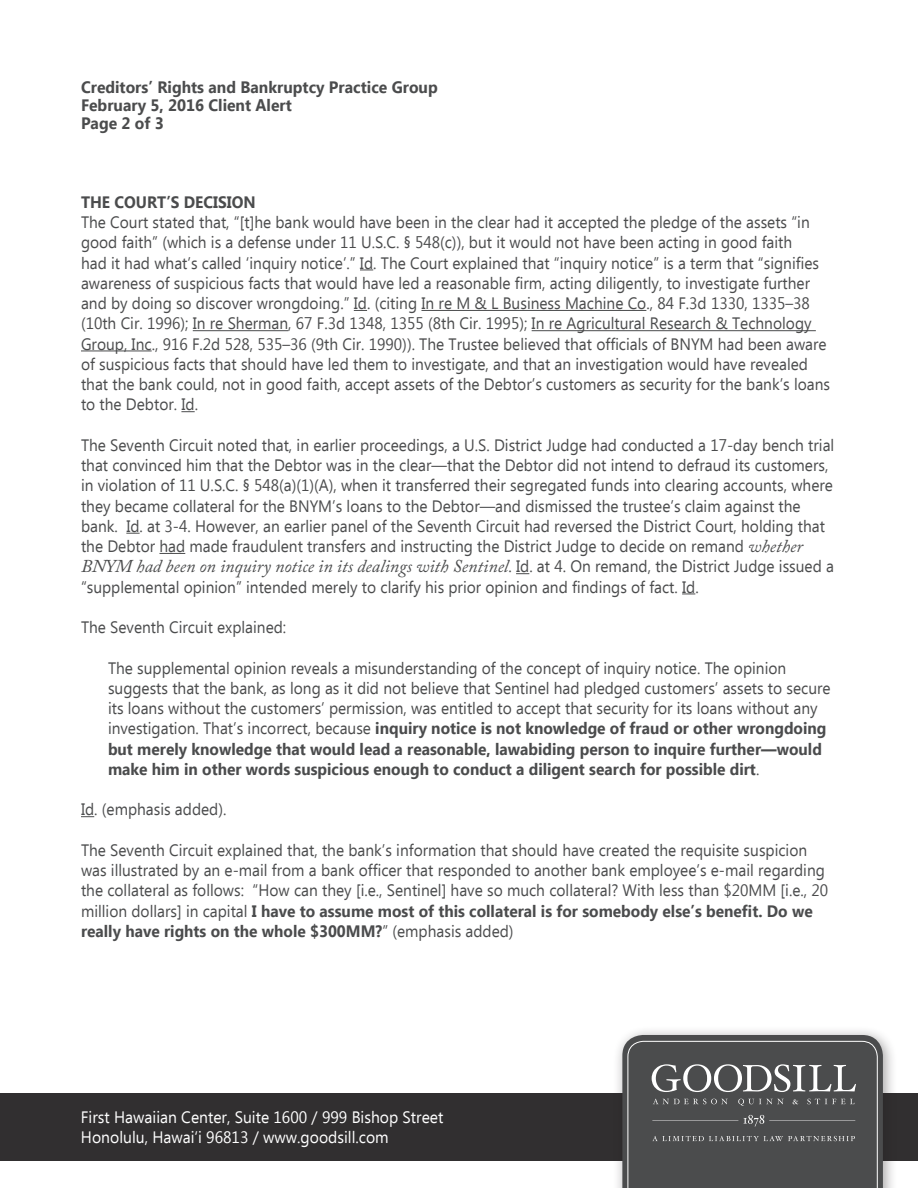
<style>
.page{position:relative;width:918px;height:1188px;background:#fff}
.page>*{position:absolute;margin:0;border:0;box-sizing:border-box;transform-origin:0 0}
.t1{font:italic 18px "Adobe Caslon Pro";color:#4b4c4d}
.t2{font:16.5px/20.2px "Ebrima";color:#4b4c4d;scale:.94 1}
.t3{font:16.5px "Ebrima";color:#fff;scale:.95 1}
.t4{font:700 16.5px "Ebrima";color:#4b4c4d;scale:.95 1}
.t5{font:700 16.5px "Ebrima";color:#4b4c4d;scale:.94 1}
.s1{font-family:"Adobe Caslon Pro";font-style:italic;font-size:18px}
.s2{font-family:"Ebrima";font-style:normal;font-size:16.5px}
.s3{font-weight:700}
</style>
<div class="page">
<svg style="left:360px;top:269px;width:13px;height:1px"></svg>
<svg style="left:354px;top:310px;width:13px;height:1px"></svg>
<hr style="left:421px;top:310px;width:225px;height:1px;background:#4b4c4d">
<hr style="left:193px;top:330px;width:95px;height:1px;background:#4b4c4d">
<hr style="left:532px;top:330px;width:284px;height:1px;background:#4b4c4d">
<hr style="left:81px;top:350px;width:71px;height:1px;background:#4b4c4d">
<svg style="left:181px;top:411px;width:14px;height:1px"></svg>
<svg style="left:126px;top:533px;width:14px;height:1px"></svg>
<svg style="left:159px;top:553px;width:26px;height:1px"></svg>
<svg style="left:516px;top:573px;width:13px;height:1px"></svg>
<svg style="left:682px;top:593px;width:13px;height:1px"></svg>
<svg style="left:81px;top:816px;width:13px;height:1px"></svg>
<div style="left:0;top:1093px;width:918px;height:68px;background:#312f30"></div>
<div style="left:612px;top:1025px;width:285px;height:163px;background:#231f20;opacity:.4"></div>
<svg style="left:622px;top:1035px;width:261px;height:153px;background:#565758"></svg>
<p class="t4" style="left:81px;top:75px;width:377px">Creditors’ Rights and Bankruptcy Practice Group</p>
<p class="t4" style="left:81px;top:93px;width:223px">February 5, 2016 Client Alert</p>
<p class="t4" style="left:81px;top:111px;width:89px">Page 2 of 3</p>
<p class="t5" style="left:81px;top:190px;width:187px">THE COURT’S DECISION</p>
<p class="t2" style="left:81px;top:213px;width:799px">The Court stated that, “[t]he bank would have been in the clear had it accepted the pledge of the assets “in good faith” (which is a defense under 11 U.S.C. § 548(c)), but it would not have been acting in good faith<br>had it had what’s called ‘inquiry notice’.” Id. The Court explained that “inquiry notice” is a term that “signifies awareness of suspicious facts that would have led a reasonable firm, acting diligently, to investigate further and by doing so discover wrongdoing.” Id. (citing In re M &amp; L Business Machine Co., 84 F.3d 1330, 1335–38 (10th Cir. 1996); In re Sherman, 67 F.3d 1348, 1355 (8th Cir. 1995); In re Agricultural Research &amp; Technology Group, Inc., 916 F.2d 528, 535–36 (9th Cir. 1990)). The Trustee believed that officials of BNYM had been aware of suspicious facts that should have led them to investigate, and that an investigation would have revealed that the bank could, not in good faith, accept assets of the Debtor’s customers as security for the bank’s loans to the Debtor. Id.</p>
<p class="t2" style="left:81px;top:436px;width:803px">The Seventh Circuit noted that, in earlier proceedings, a U.S. District Judge had conducted a 17-day bench trial that convinced him that the Debtor was in the clear—that the Debtor did not intend to defraud its customers, in violation of 11 U.S.C. § 548(a)(1)(A), when it transferred their segregated funds into clearing accounts, where they became collateral for the BNYM’s loans to the Debtor—and dismissed the trustee’s claim against the bank. Id. at 3-4. However, an earlier panel of the Seventh Circuit had reversed the District Court, holding that the Debtor had made fraudulent transfers and instructing the District Judge to decide on remand <span class="s1">whether</span></p>
<p class="t1" style="left:81px;top:556px;width:755px">BNYM had been on inquiry notice in its dealings with Sentinel<span class="s2">. Id. at 4. On remand, the District Judge issued a</span></p>
<p class="t2" style="left:81px;top:578px;width:659px">“supplemental opinion” intended merely to clarify his prior opinion and findings of fact. Id.</p>
<p class="t2" style="left:81px;top:618px;width:220px">The Seventh Circuit explained:</p>
<p class="t2" style="left:108px;top:659px;width:770px">The supplemental opinion reveals a misunderstanding of the concept of inquiry notice. The opinion suggests that the bank, as long as it did not believe that Sentinel had pledged customers’ assets to secure its loans without the customers’ permission, was entitled to accept that security for its loans without any investigation. That’s incorrect, because <span class="s3">inquiry notice is not knowledge of fraud or other wrongdoing but merely knowledge that would lead a reasonable, lawabiding person to inquire further—would make him in other words suspicious enough to conduct a diligent search for possible dirt</span>.</p>
<p class="t2" style="left:81px;top:800px;width:156px">Id. (emphasis added).</p>
<p class="t2" style="left:81px;top:841px;width:796px">The Seventh Circuit explained that, the bank’s information that should have created the requisite suspicion was illustrated by an e-mail from a bank officer that responded to another bank employee’s e-mail regarding the collateral as follows: “How can they [i.e., Sentinel] have so much collateral? With less than $20MM [i.e., 20 million dollars] in capital <span class="s3">I have to assume most of this collateral is for somebody else’s benefit. Do we really have rights on the whole $300MM?</span>” (emphasis added)</p>
<p class="t3" style="left:81px;top:1106px;width:383px">First Hawaiian Center, Suite 1600 / 999 Bishop Street</p>
<p class="t3" style="left:81px;top:1126px;width:326px">Honolulu, Hawai‘i 96813 / www.goodsill.com</p>
</div>
